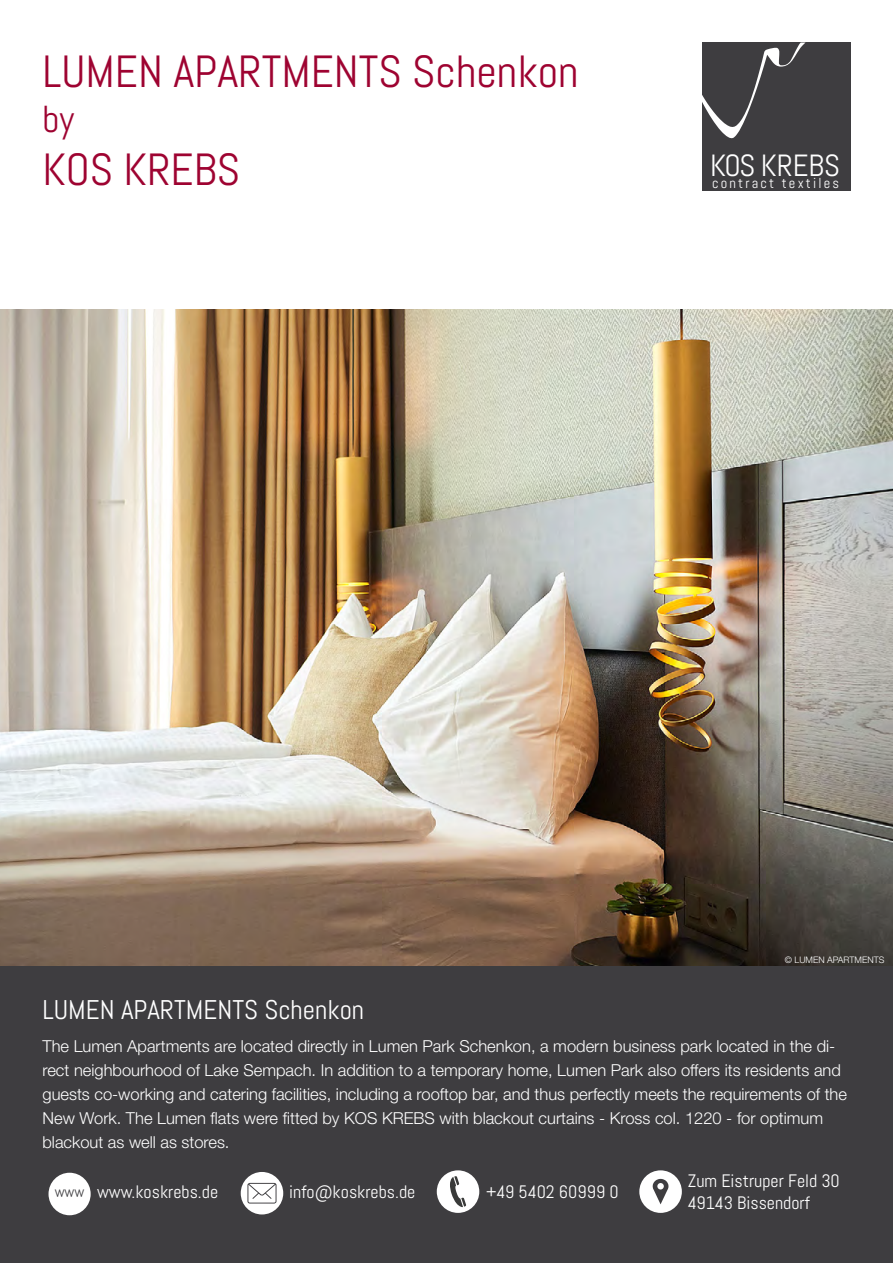
<style>
.page{position:relative;width:893px;height:1263px;background:#fff}
.page>*{position:absolute;margin:0;border:0;box-sizing:border-box;transform-origin:0 0}
.t1{font:45px "Abel";color:#9e0331}
.t2{font:37.5px "Abel";color:#9e0331}
.t3{font:30.6px "Abel";color:#fff}
.t4{font:27px "Abel";color:#fff}
.t5{font:18px/21.6px "Abel";color:#fff}
.t6{font:300 16.5px/24px "Helvetica Neue LT Std";color:#fff}
.t7{font:14.4px "Abel";letter-spacing:.15em;color:#fff}
.t8{font:300 9px "Helvetica Neue LT Std";color:#fff}
.s1{font-size:15.15px;color:#3e3d40}
</style>
<div class="page">
<div style="left:0;top:942px;width:893px;height:321px;background:#3e3d40"></div>
<div style="left:49px;top:1173px;width:42px;height:42px;background:#fff;border-radius:50%"></div>
<div style="left:241px;top:1172px;width:42px;height:42px;background:#fff;border-radius:50%"></div>
<svg style="left:247px;top:1183px;width:29px;height:20px"></svg>
<div style="left:437px;top:1170px;width:42px;height:43px;background:#fff;border-radius:50%"></div>
<svg style="left:450px;top:1176px;width:16px;height:31px"></svg>
<div style="left:639px;top:1170px;width:43px;height:43px;background:#fff;border-radius:50%"></div>
<svg style="left:653px;top:1179px;width:15px;height:25px"></svg>
<img style="left:0;top:309px;width:893px;height:656px">
<div style="left:702px;top:43px;width:148px;height:148px;background:#3e3d40"></div>
<svg style="left:702px;top:43px;width:103px;height:96px"></svg>
<h1 class="t1" style="left:43px;top:43px;width:538px">LUMEN APARTMENTS Schenkon</h1>
<h2 class="t2" style="left:43px;top:95px;width:33px">by</h2>
<h1 class="t1" style="left:43px;top:141px;width:199px">KOS KREBS</h1>
<h3 class="t3" style="left:710px;top:146px;width:131px">KOS KREBS</h3>
<p class="t7" style="left:712px;top:174px;width:129px">contract textiles</p>
<p class="t8" style="left:785px;top:954px;width:101px">© LUMEN APARTMENTS</p>
<h3 class="t4" style="left:43px;top:993px;width:323px">LUMEN APARTMENTS Schenkon</h3>
<p class="t6" style="left:43px;top:1034px;width:806px">The Lumen Apartments are located directly in Lumen Park Schenkon, a modern business park located in the di&shy;rect neighbourhood of Lake Sempach. In addition to a temporary home, Lumen Park also offers its residents and guests co-working and catering facilities, including a rooftop bar, and thus perfectly meets the requirements of the New Work. The Lumen flats were fitted by KOS KREBS with blackout curtains - Kross col. 1220 - for optimum blackout as well as stores.</p>
<p class="t5" style="left:55px;top:1181px;width:165px"><span class="s1">www</span> www.koskrebs.de</p>
<p class="t5" style="left:289px;top:1181px;width:128px">info@koskrebs.de</p>
<p class="t5" style="left:486px;top:1181px;width:134px">+49 5402 60999 0</p>
<p class="t5" style="left:688px;top:1170px;width:153px">Zum Eistruper Feld 30<br>49143 Bissendorf</p>
</div>
